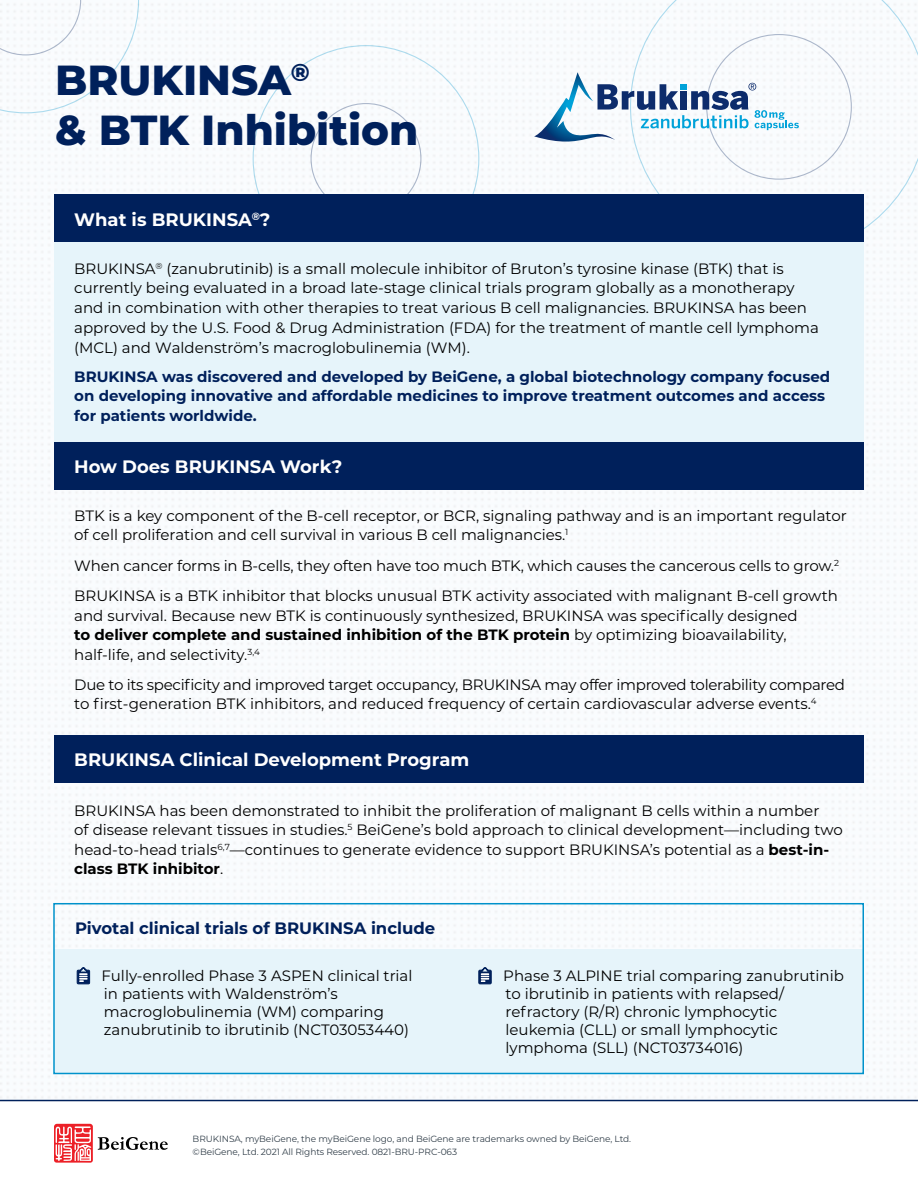
<style>
.page{position:relative;width:918px;height:1188px;background:#fff}
.page>*{position:absolute;margin:0;border:0;box-sizing:border-box;transform-origin:0 0}
.Syneos_Default_Style{font:800 42px/50.4px "Montserrat";color:#00205b}
.small_subhead{font:700 18px "Montserrat";color:#fff}
.body_small{font:700 16.5px "Montserrat";color:#00205b}
.body_small-2{font:15px/19.5px "Montserrat";color:#000}
.New_Bullet{font:15px/18px "Montserrat";color:#000}
.body_small-3{font:15px/19.5px "Montserrat";letter-spacing:-.02em;color:#000}
.body_small-4{font:700 15px/19.5px "Montserrat";color:#00205b}
.t1{font:9px/12.3px "Montserrat";letter-spacing:-.01em;color:#313e49}
.s1{font-weight:700}
</style>
<div class="page">
<img style="left:0;top:0;width:918px;height:1100px">
<svg style="left:54px;top:1124px;width:114px;height:39px"></svg>
<hr style="left:0;top:1100px;width:918px;height:1px;background:#00205b">
<svg style="left:630px;top:0;width:288px;height:256px"></svg>
<svg style="left:0;top:0;width:139px;height:113px"></svg>
<div style="left:54px;top:949px;width:810px;height:125px;background:#e6f4fa"></div>
<div style="left:54px;top:242px;width:810px;height:200px;background:#e6f4fa"></div>
<div style="left:54px;top:442px;width:810px;height:47px;background:#00205b"></div>
<div style="left:54px;top:735px;width:810px;height:47px;background:#00205b"></div>
<div style="left:54px;top:195px;width:810px;height:47px;background:#00205b"></div>
<div style="left:53px;top:903px;width:811px;height:171px;border:2px solid #0092cb"></div>
<svg style="left:77px;top:967px;width:13px;height:17px"></svg>
<svg style="left:478px;top:967px;width:14px;height:17px"></svg>
<svg style="left:534px;top:72px;width:265px;height:72px"></svg>
<p class="Syneos_Default_Style" style="left:55px;top:52px;width:365px">BRUKINSA<sup>®<br></sup>&amp; BTK Inhibition</p>
<p class="small_subhead" style="left:74px;top:206px;width:198px">What is BRUKINSA<sup>®</sup>?</p>
<p class="body_small-2" style="left:74px;top:258px;width:746px">BRUKINSA<sup>®</sup> (zanubrutinib) is a small molecule inhibitor of Bruton’s tyrosine kinase (BTK) that is currently being evaluated in a broad late-stage clinical trials program globally as a monotherapy and in combination with other therapies to treat various B cell malignancies. BRUKINSA has been approved by the U.S. Food &amp; Drug Administration (FDA) for the treatment of mantle cell lymphoma (MCL) and Waldenström’s macroglobulinemia (WM).</p>
<p class="body_small-4" style="left:74px;top:366px;width:758px">BRUKINSA was discovered and developed by BeiGene, a global biotechnology company focused on developing innovative and affordable medicines to improve treatment outcomes and access for patients worldwide.</p>
<p class="small_subhead" style="left:74px;top:454px;width:270px">How Does BRUKINSA Work?</p>
<p class="body_small-2" style="left:74px;top:505px;width:774px">BTK is a key component of the B-cell receptor, or BCR, signaling pathway and is an important regulator of cell proliferation and cell survival in various B cell malignancies.<sup>1</sup></p>
<p class="body_small-2" style="left:74px;top:555px;width:766px">When cancer forms in B-cells, they often have too much BTK, which causes the cancerous cells to grow.<sup>2</sup></p>
<p class="body_small-2" style="left:74px;top:585px;width:765px">BRUKINSA is a BTK inhibitor that blocks unusual BTK activity associated with malignant B-cell growth and survival. Because new BTK is continuously synthesized, BRUKINSA was specifically designed<br><span class="s1">to deliver complete and sustained inhibition of the BTK protein</span> by optimizing bioavailability, half-life, and selectivity.<sup>3,4</sup></p>
<p class="body_small-3" style="left:74px;top:674px;width:772px">Due to its specificity and improved target occupancy, BRUKINSA may offer improved tolerability compared to first-generation BTK inhibitors, and reduced frequency of certain cardiovascular adverse events.<sup>4</sup></p>
<p class="small_subhead" style="left:74px;top:747px;width:397px">BRUKINSA Clinical Development Program</p>
<p class="body_small-2" style="left:74px;top:800px;width:770px">BRUKINSA has been demonstrated to inhibit the proliferation of malignant B cells within a number<br>of disease relevant tissues in studies.<sup>5</sup> BeiGene’s bold approach to clinical development—including two head-to-head trials<sup>6,7</sup>—continues to generate evidence to support BRUKINSA’s potential as a <span class="s1">best-in&shy;class BTK inhibitor</span>.</p>
<p class="body_small" style="left:75px;top:916px;width:362px">Pivotal clinical trials of BRUKINSA include</p>
<p class="New_Bullet" style="left:102px;top:966px;width:312px">Fully-enrolled Phase 3 ASPEN clinical trial in patients with Waldenström’s macroglobulinemia (WM) comparing zanubrutinib to ibrutinib (NCT03053440)</p>
<p class="New_Bullet" style="left:503px;top:966px;width:342px">Phase 3 ALPINE trial comparing zanubrutinib to ibrutinib in patients with relapsed/ refractory (R/R) chronic lymphocytic leukemia (CLL) or small lymphocytic lymphoma (SLL) (NCT03734016)</p>
<p class="t1" style="left:192px;top:1133px;width:440px">BRUKINSA, myBeiGene, the myBeiGene logo, and BeiGene are trademarks owned by BeiGene, Ltd. ©BeiGene, Ltd. 2021 All Rights Reserved. 0821-BRU-PRC-063</p>
</div>
